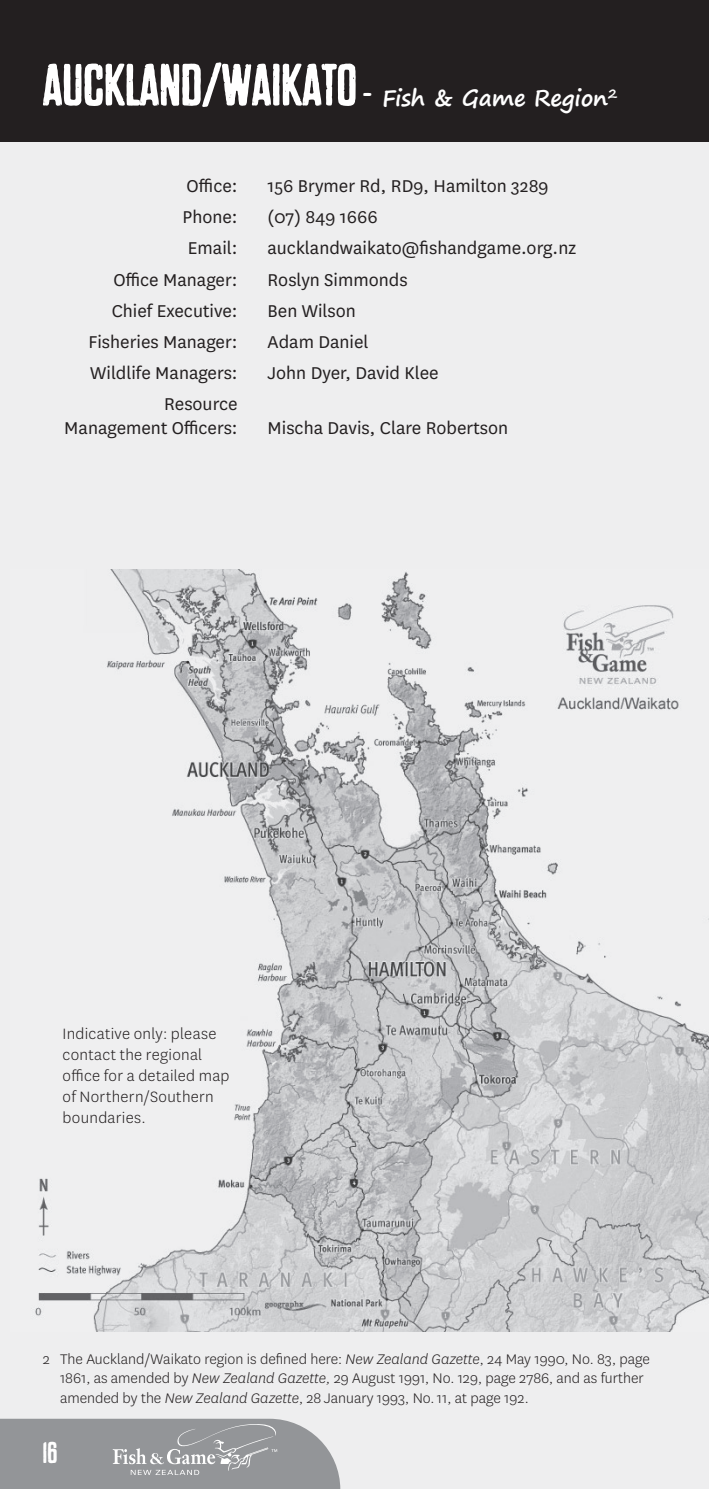
<style>
.page{position:relative;width:709px;height:1489px;background:#fff}
.page>*{position:absolute;margin:0;border:0;box-sizing:border-box;transform-origin:0 0}
.Heading_1{font:60px "Dharma Gothic P";letter-spacing:-.01em;color:#fff}
.t1{font:30px "Dharma Gothic P";color:#fff}
.Contacts{font:20px/24px "National";color:#231f20;text-align:right}
.Body_1{font:300 17.5px/21px "National";letter-spacing:.015em;color:#231f20}
.Reference{font:300 16.25px/19.5px "National";color:#231f20}
.s1{font-size:42.5px}
.s2{font-family:"Segoe Print";font-weight:700;font-size:22.5px}
.s3{font-family:"Segoe Print";font-weight:700;font-size:13px}
.s4{font-style:italic}
</style>
<div class="page">
<div style="left:0;top:120px;width:709px;height:1368px;background:#eeeeef"></div>
<div style="left:0;top:0;width:709px;height:141px;background:#231f20"></div>
<img style="left:35px;top:569px;width:674px;height:762px">
<svg style="left:0;top:1418px;width:340px;height:70px;background:#9b9da0"></svg>
<p class="Heading_1" style="left:43px;top:54px;width:576px">AUCKLAND/WAIKATO <span class="s1">-</span> <span class="s2">Fish &amp; Game Region</span><span class="s3">2</span></p>
<p class="Contacts" style="left:187px;top:173px;width:52px">Office:</p>
<p class="Contacts" style="left:268px;top:173px;width:282px">156 Brymer Rd, RD9, Hamilton 3289</p>
<p class="Contacts" style="left:182px;top:204px;width:57px">Phone:</p>
<p class="Contacts" style="left:268px;top:204px;width:112px">(07) 849 1666</p>
<p class="Contacts" style="left:188px;top:235px;width:51px">Email:</p>
<p class="Contacts" style="left:268px;top:235px;width:310px">aucklandwaikato@fishandgame.org.nz</p>
<p class="Contacts" style="left:113px;top:266px;width:126px">Office Manager:</p>
<p class="Contacts" style="left:268px;top:266px;width:141px">Roslyn Simmonds</p>
<p class="Contacts" style="left:112px;top:297px;width:127px">Chief Executive:</p>
<p class="Contacts" style="left:268px;top:297px;width:90px">Ben Wilson</p>
<p class="Contacts" style="left:88px;top:329px;width:151px">Fisheries Manager:</p>
<p class="Contacts" style="left:268px;top:329px;width:102px">Adam Daniel</p>
<p class="Contacts" style="left:90px;top:360px;width:149px">Wildlife Managers:</p>
<p class="Contacts" style="left:268px;top:360px;width:173px">John Dyer, David Klee</p>
<p class="Contacts" style="left:64px;top:391px;width:175px">Resource<br>Management Officers:</p>
<p class="Contacts" style="left:268px;top:415px;width:242px">Mischa Davis, Clare Robertson</p>
<p class="Body_1" style="left:63px;top:1022px;width:168px">Indicative only: please contact the regional office for a detailed map of Northern/Southern boundaries.</p>
<p class="Reference" style="left:60px;top:1348px;width:591px;text-indent:-17px">2 The Auckland/Waikato region is defined here: <span class="s4">New Zealand Gazette</span>, 24 May 1990, No. 83, page<br>1861, as amended by <span class="s4">New Zealand Gazette,</span> 29 August 1991, No. 129, page 2786, and as further amended by the <span class="s4">New Zealand Gazette</span>, 28 January 1993, No. 11, at page 192.</p>
<h2 class="t1" style="left:43px;top:1437px;width:16px">16</h2>
</div>
